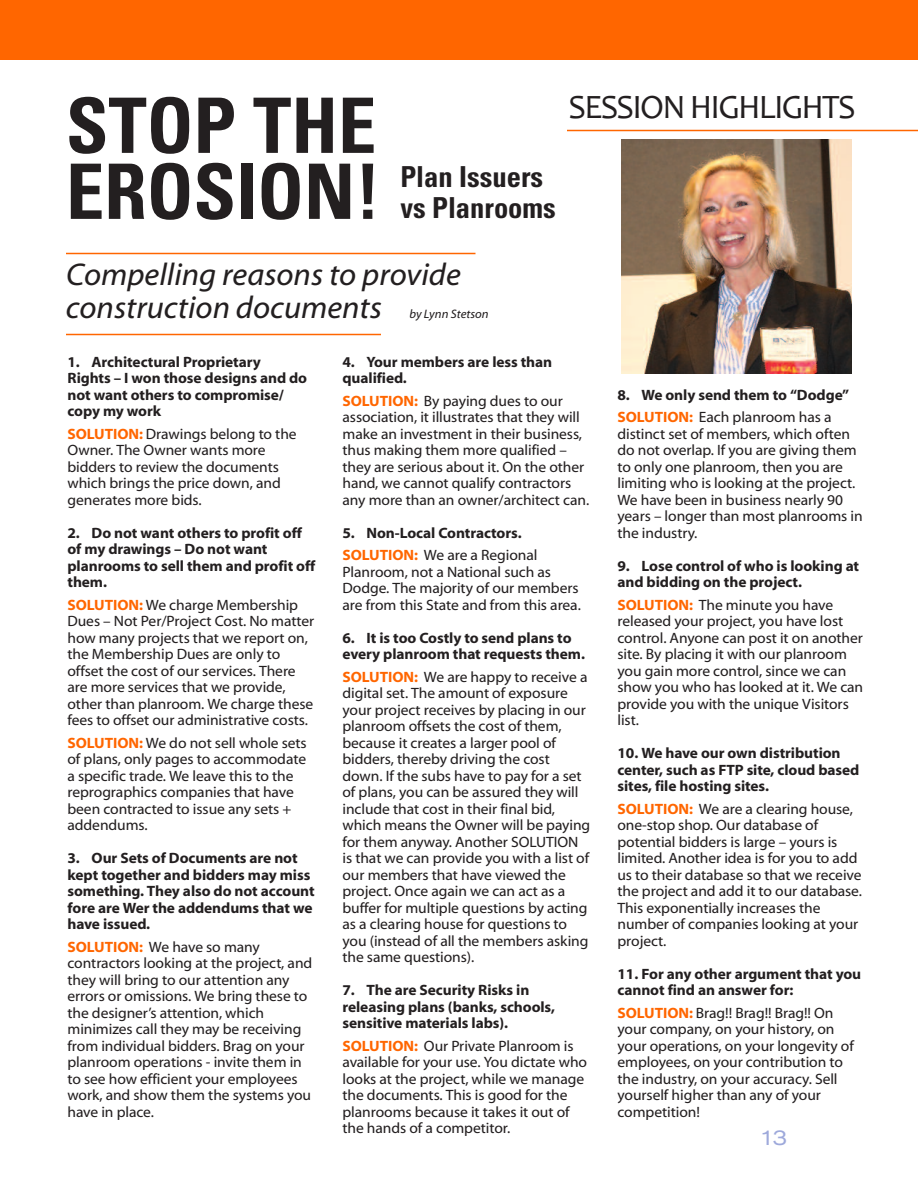
<style>
.page{position:relative;width:918px;height:1188px;background:#fff}
.page>*{position:absolute;margin:0;border:0;box-sizing:border-box;transform-origin:0 0}
.t1{font:700 condensed 76.5px/66px "Univers LT Std";color:#231f20}
.t2{font:34.5px "Candara";letter-spacing:-.05em;color:#231f20}
.t3{font:italic 31.5px/32.8px "Myriad Web Pro";color:#231f20}
.t4{font:700 condensed 28.95px/30.3px "Univers LT Std";color:#231f20}
.t5{font:expanded 21px "Akzidenz Grotesk BE";color:#9ea9db}
.t6{font:15px/16.5px "Myriad Web Pro";letter-spacing:-.005em;color:#231f20}
.t7{font:700 15px/16.5px "Myriad Web Pro";letter-spacing:-.005em;color:#231f20}
.t8{font:italic 12.3px "Myriad Web Pro";color:#231f20}
.s1{font-weight:700;color:#f60}
.s2{color:#f60}
.s3{font-weight:400}
</style>
<div class="page">
<img style="left:621px;top:140px;width:231px;height:234px">
<div style="left:0;top:0;width:918px;height:60px;background:#f60"></div>
<hr style="left:567px;top:130px;width:351px;height:1px;background:#f60">
<hr style="left:66px;top:334px;width:315px;height:1px;background:#f60">
<hr style="left:66px;top:253px;width:410px;height:1px;background:#f60">
<h1 class="t1" style="left:66px;top:99px;width:316px">STOP THE<br>EROSION!</h1>
<h2 class="t2" style="left:569px;top:86px;width:289px">SESSION HIGHLIGHTS</h2>
<h3 class="t4" style="left:400px;top:164px;width:157px">Plan Issuers vs Planrooms</h3>
<h3 class="t3" style="left:66px;top:258px;width:396px">Compelling reasons to provide construction documents</h3>
<p class="t8" style="left:410px;top:307px;width:81px">by Lynn Stetson</p>
<p class="t7" style="left:67px;top:353px;width:241px">1. Architectural Proprietary<br>Rights – I won those designs and do not want others to compromise/ copy my work</p>
<p class="t6" style="left:67px;top:425px;width:231px"><span class="s1">SOLUTION:</span> Drawings belong to the<br>Owner. The Owner wants more bidders to review the documents which brings the price down, and generates more bids.</p>
<p class="t7" style="left:67px;top:524px;width:249px">2. Do not want others to profit off of my drawings – Do not want planrooms to sell them and profit off them.</p>
<p class="t6" style="left:68px;top:596px;width:248px"><span class="s1">SOLUTION:</span> We charge Membership Dues – Not Per/Project Cost. No matter how many projects that we report on, the Membership Dues are only to offset the cost of our services. There are more services that we provide, other than planroom. We charge these fees to offset our administrative costs.</p>
<p class="t6" style="left:67px;top:734px;width:241px"><span class="s1">SOLUTION:</span> We do not sell whole sets of plans, only pages to accommodate a specific trade. We leave this to the reprographics companies that have been contracted to issue any sets + addendums.</p>
<p class="t7" style="left:67px;top:850px;width:249px">3. Our Sets of Documents are not kept together and bidders may miss something. They also do not account fore are Wer the addendums that we have issued.</p>
<p class="t6" style="left:67px;top:938px;width:246px"><span class="s1">SOLUTION:</span> We have so many contractors looking at the project, and they will bring to our attention any errors or omissions. We bring these to the designer’s attention, which minimizes call they may be receiving from individual bidders. Brag on your planroom operations - invite them in to see how efficient your employees work, and show them the systems you have in place.</p>
<p class="t7" style="left:342px;top:353px;width:211px">4. Your members are less than qualified.</p>
<p class="t6" style="left:342px;top:392px;width:248px"><span class="s1">SOLUTION:</span> By paying dues to our association, it illustrates that they will make an investment in their business, thus making them more qualified – they are serious about it. On the other hand, we cannot qualify contractors any more than an owner/architect can.</p>
<p class="t7" style="left:342px;top:521px;width:196px;line-height:22.5px">5. Non-Local Contractors.<br><span class="s2">SOLUTION:</span> <span class="s3">We are a Regional</span></p>
<p class="t6" style="left:342px;top:563px;width:240px">Planroom, not a National such as<br>Dodge. The majority of our members are from this State and from this area.</p>
<p class="t7" style="left:342px;top:629px;width:244px">6. It is too Costly to send plans to every planroom that requests them.</p>
<p class="t6" style="left:342px;top:668px;width:249px"><span class="s1">SOLUTION:</span> We are happy to receive a digital set. The amount of exposure your project receives by placing in our planroom offsets the cost of them, because it creates a larger pool of bidders, thereby driving the cost down. If the subs have to pay for a set of plans, you can be assured they will include that cost in their final bid, which means the Owner will be paying for them anyway. Another SOLUTION is that we can provide you with a list of our members that have viewed the project. Once again we can act as a buffer for multiple questions by acting as a clearing house for questions to you (instead of all the members asking the same questions).</p>
<p class="t7" style="left:342px;top:982px;width:214px">7. The are Security Risks in releasing plans (banks, schools, sensitive materials labs).</p>
<p class="t6" style="left:342px;top:1037px;width:246px"><span class="s1">SOLUTION:</span> Our Private Planroom is available for your use. You dictate who looks at the project, while we manage the documents. This is good for the planrooms because it takes it out of the hands of a competitor.</p>
<p class="t7" style="left:617px;top:383px;width:233px;line-height:22.5px">8. We only send them to “Dodge”<br><span class="s2">SOLUTION:</span> <span class="s3">Each planroom has a</span></p>
<p class="t6" style="left:617px;top:425px;width:247px">distinct set of members, which often do not overlap. If you are giving them to only one planroom, then you are limiting who is looking at the project.<br>We have been in business nearly 90 years – longer than most planrooms in the industry.</p>
<p class="t7" style="left:617px;top:557px;width:243px">9. Lose control of who is looking at and bidding on the project.</p>
<p class="t6" style="left:617px;top:596px;width:247px"><span class="s1">SOLUTION:</span> The minute you have released your project, you have lost control. Anyone can post it on another site. By placing it with our planroom you gain more control, since we can show you who has looked at it. We can provide you with the unique Visitors list.</p>
<p class="t7" style="left:617px;top:745px;width:243px">10. We have our own distribution center, such as FTP site, cloud based sites, file hosting sites.</p>
<p class="t6" style="left:617px;top:800px;width:246px"><span class="s1">SOLUTION:</span> We are a clearing house, one-stop shop. Our database of potential bidders is large – yours is limited. Another idea is for you to add us to their database so that we receive the project and add it to our database.<br>This exponentially increases the number of companies looking at your project.</p>
<p class="t7" style="left:617px;top:965px;width:245px">11. For any other argument that you cannot find an answer for:</p>
<p class="t6" style="left:617px;top:1004px;width:238px"><span class="s1">SOLUTION:</span> Brag!! Brag!! Brag!! On your company, on your history, on your operations, on your longevity of employees, on your contribution to the industry, on your accuracy. Sell yourself higher than any of your competition!</p>
<h3 class="t5" style="left:760px;top:1130px;width:29px">13</h3>
</div>
